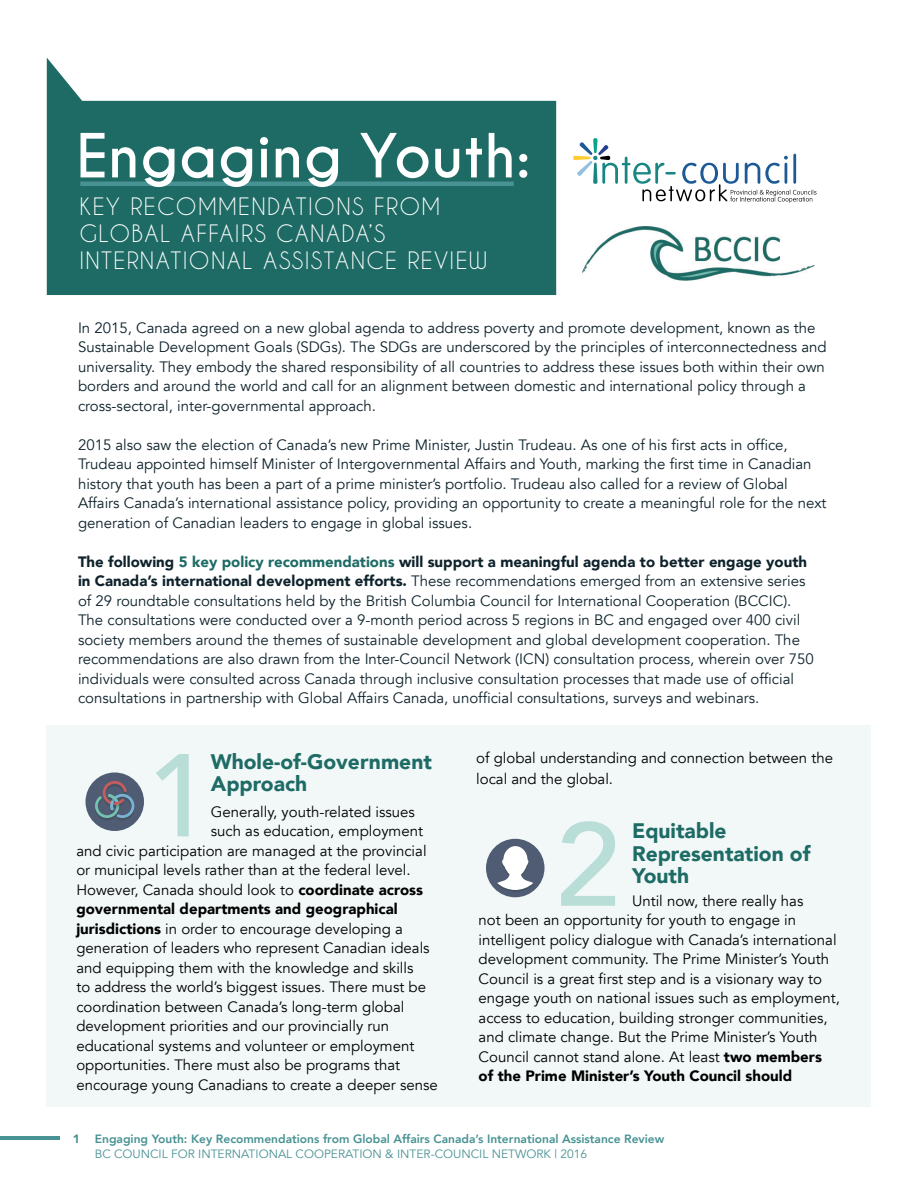
<style>
.page{position:relative;width:918px;height:1188px;background:#fff}
.page>*{position:absolute;margin:0;border:0;box-sizing:border-box;transform-origin:0 0}
.t1{font:500 116.4px "Avenir";color:#b9ddd7}
.t2{font:700 57px "Caviar Dreams";color:#fff}
.t3{font:22.5px/27px "Caviar Dreams";letter-spacing:.06em;color:#fff}
.t4{font:900 21px/22.5px "Avenir";color:#1e6b65}
.t5{font:15px/19.5px "Avenir";color:#0e222b}
.t6{font:15px/19.5px "Avenir";color:#000}
.t7{font:900 15px "Avenir";color:#000}
.t8{font:800 12px/14.4px "Avenir";color:#489293}
.s1{font-weight:900}
.s2{font-weight:900;color:#1e6b65}
.s3{font-weight:400}
</style>
<div class="page">
<div style="left:46px;top:726px;width:824px;height:381px;background:#f1f8f7"></div>
<svg style="left:47px;top:58px;width:509px;height:237px;fill:#1e6b65"></svg>
<hr style="left:0;top:1136px;width:59px;height:4px;background:#489293">
<hr style="left:80px;top:182px;width:434px;height:4px;background:#489293">
<div style="left:86px;top:772px;width:58px;height:59px;background:#4f5c73;border-radius:50%"></div>
<svg style="left:95px;top:781px;width:39px;height:39px"></svg>
<div style="left:486px;top:839px;width:58px;height:58px;background:#4f5c73;border-radius:50%"></div>
<svg style="left:497px;top:846px;width:36px;height:46px"></svg>
<svg style="left:573px;top:138px;width:244px;height:65px"></svg>
<img style="left:582px;top:227px;width:233px;height:54px">
<h2 class="t2" style="left:76px;top:122px;width:456px">Engaging Youth:</h2>
<h3 class="t3" style="left:79px;top:193px;width:409px">KEY RECOMMENDATIONS FROM<br>GLOBAL AFFAIRS CANADA’S<br>INTERNATIONAL ASSISTANCE REVIEW</h3>
<p class="t5" style="left:78px;top:318px;width:750px">In 2015, Canada agreed on a new global agenda to address poverty and promote development, known as the Sustainable Development Goals (SDGs). The SDGs are underscored by the principles of interconnectedness and universality. They embody the shared responsibility of all countries to address these issues both within their own borders and around the world and call for an alignment between domestic and international policy through a cross-sectoral, inter-governmental approach.</p>
<p class="t5" style="left:78px;top:435px;width:750px">2015 also saw the election of Canada’s new Prime Minister, Justin Trudeau. As one of his first acts in office, Trudeau appointed himself Minister of Intergovernmental Affairs and Youth, marking the first time in Canadian history that youth has been a part of a prime minister’s portfolio. Trudeau also called for a review of Global Affairs Canada’s international assistance policy, providing an opportunity to create a meaningful role for the next generation of Canadian leaders to engage in global issues.</p>
<p class="t5" style="left:78px;top:552px;width:737px"><span class="s1">The following</span> <span class="s2">5 key policy recommendations</span> <span class="s1">will support a meaningful agenda to better engage youth in Canada’s international development efforts.</span> These recommendations emerged from an extensive series of 29 roundtable consultations held by the British Columbia Council for International Cooperation (BCCIC).<br>The consultations were conducted over a 9-month period across 5 regions in BC and engaged over 400 civil society members around the themes of sustainable development and global development cooperation. The recommendations are also drawn from the Inter-Council Network (ICN) consultation process, wherein over 750 individuals were consulted across Canada through inclusive consultation processes that made use of official consultations in partnership with Global Affairs Canada, unofficial consultations, surveys and webinars.</p>
<h1 class="t1" style="left:146px;top:695px;width:66px">1</h1>
<h3 class="t4" style="left:211px;top:750px;width:223px">Whole-of-Government<br>Approach</h3>
<p class="t6" style="left:211px;top:802px;width:206px">Generally, youth-related issues</p>
<p class="t6" style="left:211px;top:822px;width:214px">such as education, employment</p>
<p class="t6" style="left:76px;top:841px;width:352px">and civic participation are managed at the provincial</p>
<p class="t6" style="left:76px;top:861px;width:336px">or municipal levels rather than at the federal level.</p>
<p class="t6" style="left:76px;top:880px;width:348px">However, Canada should look to <span class="s1">coordinate across</span></p>
<p class="t7" style="left:76px;top:896px;width:323px">governmental departments and geographical</p>
<p class="t6" style="left:76px;top:919px;width:328px"><span class="s1">jurisdictions</span> in order to encourage developing a</p>
<p class="t6" style="left:76px;top:939px;width:355px">generation of leaders who represent Canadian ideals</p>
<p class="t6" style="left:76px;top:958px;width:339px">and equipping them with the knowledge and skills</p>
<p class="t6" style="left:76px;top:978px;width:351px">to address the world’s biggest issues. There must be</p>
<p class="t6" style="left:76px;top:997px;width:330px">coordination between Canada’s long-term global</p>
<p class="t6" style="left:76px;top:1017px;width:314px">development priorities and our provincially run</p>
<p class="t6" style="left:76px;top:1036px;width:340px">educational systems and volunteer or employment</p>
<p class="t6" style="left:76px;top:1056px;width:325px">opportunities. There must also be programs that</p>
<p class="t6" style="left:76px;top:1075px;width:363px">encourage young Canadians to create a deeper sense</p>
<p class="t6" style="left:476px;top:748px;width:358px;line-height:21px">of global understanding and connection between the local and the global.</p>
<h1 class="t1" style="left:556px;top:765px;width:66px">2</h1>
<h3 class="t4" style="left:632px;top:819px;width:180px">Equitable<br>Representation of<br>Youth</h3>
<p class="t6" style="left:479px;top:891px;width:363px;text-indent:153px">Until now, there really has<br>not been an opportunity for youth to engage in intelligent policy dialogue with Canada’s international development community. The Prime Minister’s Youth Council is a great first step and is a visionary way to engage youth on national issues such as employment, access to education, building stronger communities, and climate change. But the Prime Minister’s Youth Council cannot stand alone. At least <span class="s1">two members of the Prime Minister’s Youth Council should</span></p>
<p class="t8" style="left:95px;top:1132px;width:571px;text-indent:-22px"><span class="s1">1</span> Engaging Youth: Key Recommendations from Global Affairs Canada’s International Assistance Review<br><span class="s3">BC COUNCIL FOR INTERNATIONAL COOPERATION &amp; INTER-COUNCIL NETWORK | 2016</span></p>
</div>
